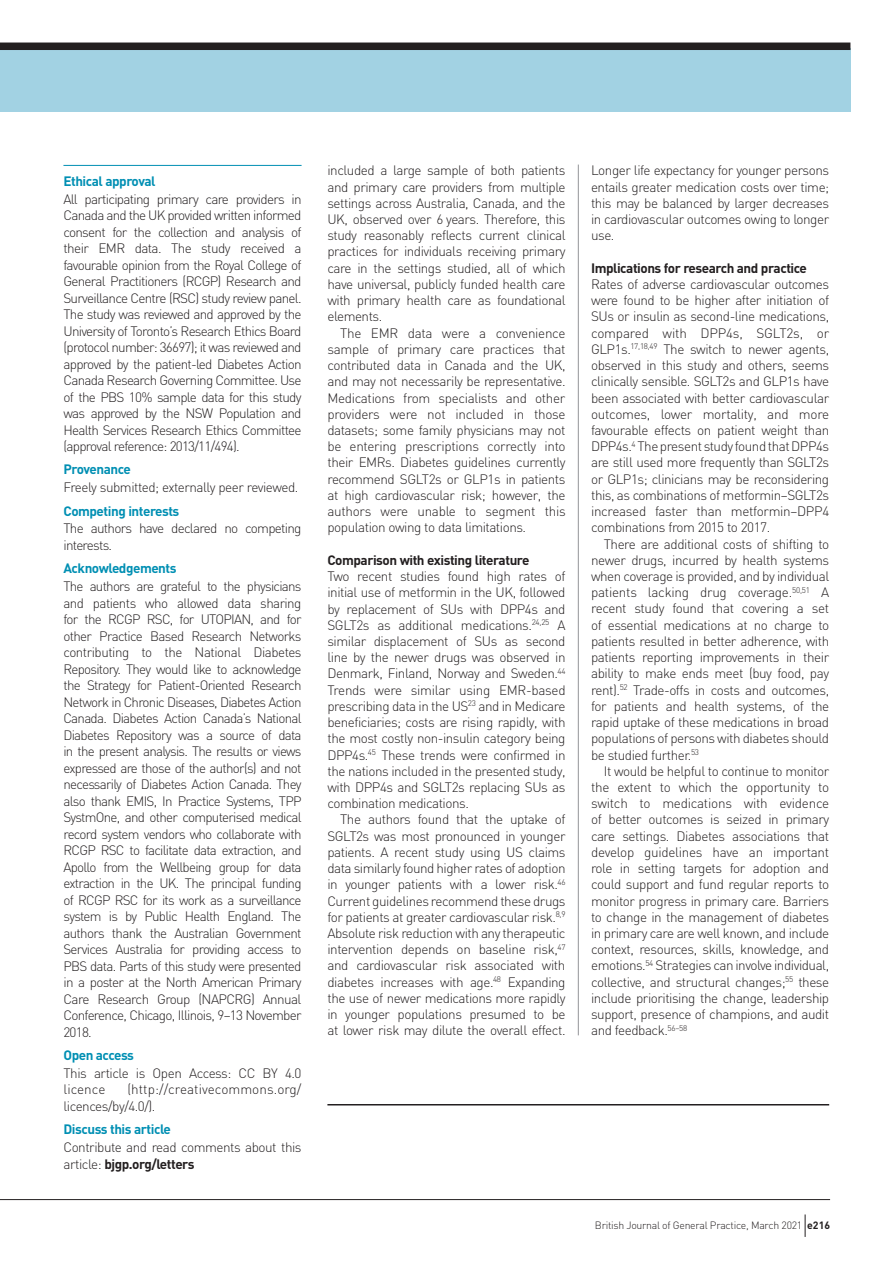
<style>
.page{position:relative;width:893px;height:1263px;background:#fff}
.page>*{position:absolute;margin:0;border:0;box-sizing:border-box;transform-origin:0 0}
.t1{font:300 13.5px/16.2px "DIN";letter-spacing:-.035em;color:#231f20;text-align:justify}
.t2{font:700 13.5px "DIN";letter-spacing:-.035em;color:#008fb3}
.t3{font:700 13.5px "DIN";letter-spacing:-.035em;color:#231f20}
.t4{font:300 13.5px/16.5px "DIN";letter-spacing:.005em;color:#231f20}
.t5{font:300 13.5px/16.5px "DIN";letter-spacing:-.055em;color:#231f20}
.t6{font:300 10.5px "DIN";letter-spacing:-.025em;color:#231f20}
.s1{font-weight:700}
</style>
<div class="page">
<div style="left:0;top:48px;width:850px;height:64px;background:#a2d2e3"></div>
<div style="left:0;top:43px;width:850px;height:7px;background:#231f20"></div>
<hr style="left:578px;top:165px;width:1px;height:870px;background:#939598">
<hr style="left:327px;top:1104px;width:502px;height:1px;background:#231f20">
<hr style="left:63px;top:165px;width:239px;height:1px;background:#008fb3">
<hr style="left:0;top:1199px;width:830px;height:1px;background:#231f20">
<svg style="left:805px;top:1214px;width:1px;height:23px"></svg>
<p class="t2" style="left:63px;top:172px;width:94px">Ethical approval</p>
<p class="t1" style="left:63px;top:190px;width:240px">All participating primary care providers in Canada and the UK provided written informed consent for the collection and analysis of their EMR data. The study received a favourable opinion from the Royal College of General Practitioners (RCGP) Research and Surveillance Centre (RSC) study review panel.<br>The study was reviewed and approved by the University of Toronto’s Research Ethics Board (protocol number: 36697); it was reviewed and approved by the patient-led Diabetes Action Canada Research Governing Committee. Use of the PBS 10% sample data for this study was approved by the NSW Population and Health Services Research Ethics Committee (approval reference: 2013/11/494).</p>
<p class="t2" style="left:63px;top:461px;width:69px">Provenance</p>
<p class="t1" style="left:63px;top:479px;width:237px">Freely submitted; externally peer reviewed.</p>
<p class="t2" style="left:63px;top:502px;width:117px">Competing interests</p>
<p class="t5" style="left:63px;top:520px;width:240px">The authors have declared no competing interests.</p>
<p class="t2" style="left:63px;top:560px;width:115px">Acknowledgements</p>
<p class="t1" style="left:63px;top:578px;width:240px">The authors are grateful to the physicians and patients who allowed data sharing for the RCGP RSC, for UTOPIAN, and for other Practice Based Research Networks contributing to the National Diabetes Repository. They would like to acknowledge the Strategy for Patient-Oriented Research Network in Chronic Diseases, Diabetes Action Canada. Diabetes Action Canada’s National Diabetes Repository was a source of data in the present analysis. The results or views expressed are those of the author(s) and not necessarily of Diabetes Action Canada. They also thank EMIS, In Practice Systems, TPP SystmOne, and other computerised medical record system vendors who collaborate with RCGP RSC to facilitate data extraction, and Apollo from the Wellbeing group for data extraction in the UK. The principal funding of RCGP RSC for its work as a surveillance system is by Public Health England. The authors thank the Australian Government Services Australia for providing access to PBS data. Parts of this study were presented in a poster at the North American Primary Care Research Group (NAPCRG) Annual Conference, Chicago, Illinois, 9–13 November 2018.</p>
<p class="t2" style="left:63px;top:1046px;width:72px">Open access</p>
<p class="t1" style="left:63px;top:1065px;width:240px">This article is Open Access: CC BY 4.0 licence</p>
<p class="t4" style="left:63px;top:1081px;width:239px;text-indent:64px">(http://creativecommons.org/ licences/by/4.0/).</p>
<p class="t2" style="left:63px;top:1120px;width:109px">Discuss this article</p>
<p class="t1" style="left:63px;top:1139px;width:240px">Contribute and read comments about this article: <span class="s1">bjgp.org/letters</span></p>
<p class="t1" style="left:327px;top:162px;width:240px">included a large sample of both patients and primary care providers from multiple settings across Australia, Canada, and the UK, observed over 6 years. Therefore, this study reasonably reflects current clinical practices for individuals receiving primary care in the settings studied, all of which have universal, publicly funded health care with primary health care as foundational elements.</p>
<p class="t1" style="left:327px;top:324px;width:240px;text-indent:13px">The EMR data were a convenience sample of primary care practices that contributed data in Canada and the UK, and may not necessarily be representative.<br>Medications from specialists and other providers were not included in those datasets; some family physicians may not be entering prescriptions correctly into their EMRs. Diabetes guidelines currently recommend SGLT2s or GLP1s in patients at high cardiovascular risk; however, the authors were unable to segment this population owing to data limitations.</p>
<p class="t3" style="left:327px;top:551px;width:204px">Comparison with existing literature</p>
<p class="t1" style="left:327px;top:568px;width:240px">Two recent studies found high rates of initial use of metformin in the UK, followed by replacement of SUs with DPP4s and SGLT2s as additional medications.<sup>24,25</sup> A similar displacement of SUs as second line by the newer drugs was observed in Denmark, Finland, Norway and Sweden.<sup>44<br></sup>Trends were similar using EMR-based prescribing data in the US<sup>23</sup> and in Medicare beneficiaries; costs are rising rapidly, with the most costly non-insulin category being DPP4s.<sup>45</sup> These trends were confirmed in the nations included in the presented study, with DPP4s and SGLT2s replacing SUs as combination medications.</p>
<p class="t1" style="left:327px;top:811px;width:240px;text-indent:13px">The authors found that the uptake of SGLT2s was most pronounced in younger patients. A recent study using US claims data similarly found higher rates of adoption in younger patients with a lower risk.<sup>46<br></sup>Current guidelines recommend these drugs for patients at greater cardiovascular risk.<sup>8,9<br></sup>Absolute risk reduction with any therapeutic intervention depends on baseline risk,<sup>47 </sup>and cardiovascular risk associated with diabetes increases with age.<sup>48</sup> Expanding the use of newer medications more rapidly in younger populations presumed to be at lower risk may dilute the overall effect.</p>
<p class="t1" style="left:591px;top:162px;width:240px">Longer life expectancy for younger persons entails greater medication costs over time; this may be balanced by larger decreases in cardiovascular outcomes owing to longer use.</p>
<p class="t3" style="left:591px;top:259px;width:217px">Implications for research and practice</p>
<p class="t1" style="left:591px;top:276px;width:240px">Rates of adverse cardiovascular outcomes were found to be higher after initiation of SUs or insulin as second-line medications, compared with DPP4s, SGLT2s, or GLP1s.<sup>17,18,49</sup> The switch to newer agents, observed in this study and others, seems clinically sensible. SGLT2s and GLP1s have been associated with better cardiovascular outcomes, lower mortality, and more favourable effects on patient weight than DPP4s.<sup>4</sup> The present study found that DPP4s are still used more frequently than SGLT2s or GLP1s; clinicians may be reconsidering this, as combinations of metformin–SGLT2s increased faster than metformin–DPP4 combinations from 2015 to 2017.</p>
<p class="t1" style="left:591px;top:535px;width:240px;text-indent:13px">There are additional costs of shifting to newer drugs, incurred by health systems when coverage is provided, and by individual patients lacking drug coverage.<sup>50,51</sup> A recent study found that covering a set of essential medications at no charge to patients resulted in better adherence, with patients reporting improvements in their ability to make ends meet (buy food, pay rent).<sup>52</sup> Trade-offs in costs and outcomes, for patients and health systems, of the rapid uptake of these medications in broad populations of persons with diabetes should be studied further.<sup>53</sup></p>
<p class="t1" style="left:591px;top:763px;width:240px;text-indent:13px">It would be helpful to continue to monitor the extent to which the opportunity to switch to medications with evidence of better outcomes is seized in primary care settings. Diabetes associations that develop guidelines have an important role in setting targets for adoption and could support and fund regular reports to monitor progress in primary care. Barriers to change in the management of diabetes in primary care are well known, and include context, resources, skills, knowledge, and emotions.<sup>54</sup> Strategies can involve individual, collective, and structural changes;<sup>55</sup> these include prioritising the change, leadership support, presence of champions, and audit and feedback.<sup>56–58</sup></p>
<p class="t6" style="left:595px;top:1219px;width:237px">British Journal of General Practice, March 2021 <span class="s1">e216</span></p>
</div>
